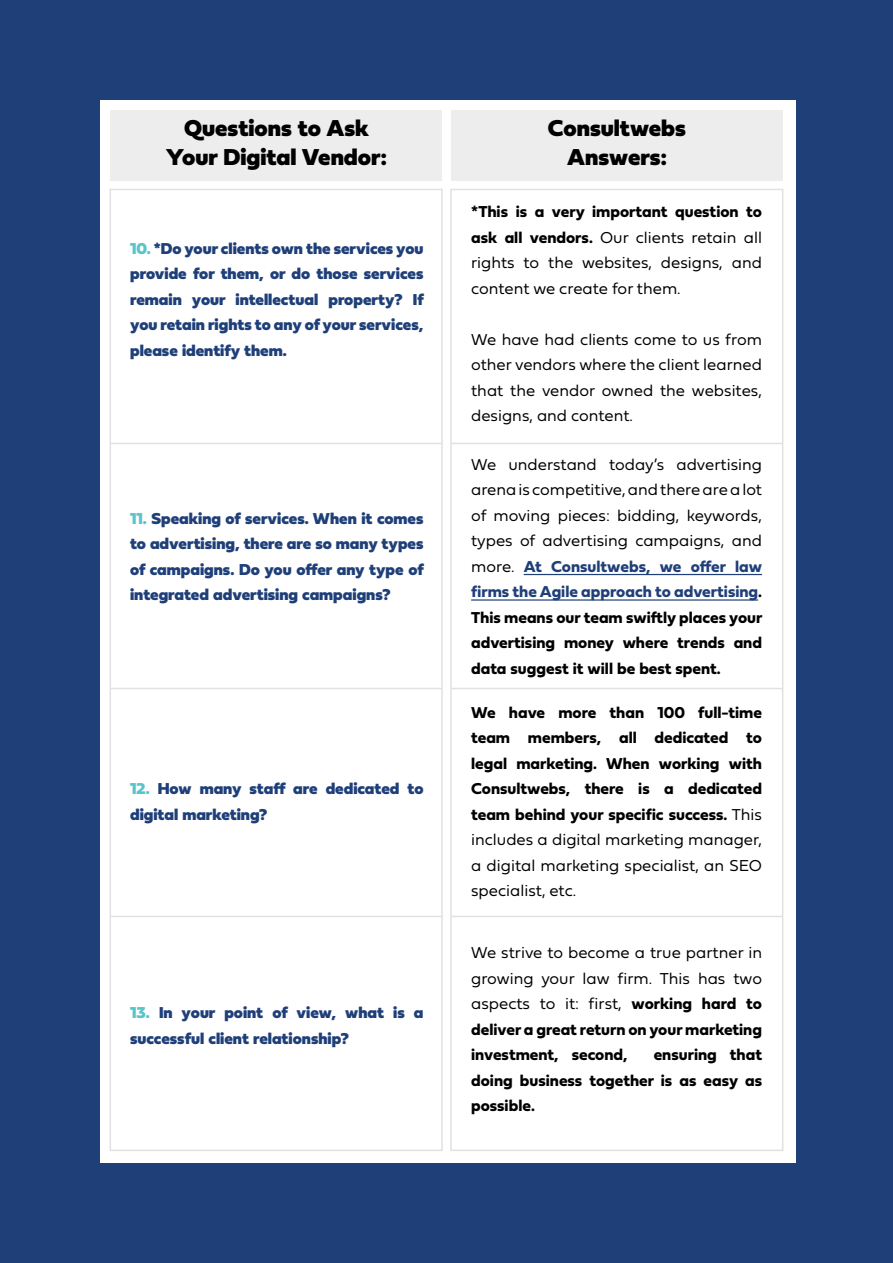
<style>
.page{position:relative;width:893px;height:1263px;background:#1f3f79}
.page>*{position:absolute;margin:0;border:0;box-sizing:border-box;transform-origin:0 0}
.t1{font:24px/28.5px "Fieldwork Geo Black";color:#000;text-align:center}
.t2{font:16.5px/25.5px "Fieldwork Geo Light";color:#000;text-align:justify}
.t3{font:16.5px/25.5px "Fieldwork Geo Bold";color:#000;text-align:justify}
.t4{font:16.5px/25.5px "Fieldwork Geo Black";color:#1f3f79;text-align:justify}
.s1{color:#59c4c9}
.s2{font-family:"Fieldwork Geo Bold"}
.s3{font-family:"Fieldwork Geo Light"}
.s4{color:#1f3f79}
</style>
<div class="page">
<div style="left:100px;top:100px;width:696px;height:1062px;background:#fff"></div>
<div style="left:110px;top:110px;width:332px;height:70px;background:#ededee"></div>
<div style="left:451px;top:110px;width:332px;height:70px;background:#ededee"></div>
<div style="left:110px;top:189px;width:333px;height:962px;border:2px solid #e0e1e2"></div>
<div style="left:450px;top:189px;width:333px;height:962px;border:2px solid #e0e1e2"></div>
<hr style="left:524px;top:574px;width:238px;height:1px;background:#1f3f79">
<hr style="left:471px;top:599px;width:287px;height:2px;background:#1f3f79">
<hr style="left:111px;top:443px;width:331px;height:1px;background:#e0e1e2">
<hr style="left:451px;top:443px;width:331px;height:1px;background:#e0e1e2">
<hr style="left:111px;top:688px;width:331px;height:1px;background:#e0e1e2">
<hr style="left:451px;top:688px;width:331px;height:1px;background:#e0e1e2">
<hr style="left:111px;top:916px;width:331px;height:1px;background:#e0e1e2">
<hr style="left:451px;top:916px;width:331px;height:1px;background:#e0e1e2">
<h1 class="t1" style="left:166px;top:112px;width:222px">Questions to Ask<br>Your Digital Vendor:</h1>
<p class="t4" style="left:130px;top:234px;width:295px"><span class="s1">10.</span> *Do your clients own the services you provide for them, or do those services remain your intellectual property? If you retain rights to any of your services, please identify them.</p>
<p class="t4" style="left:130px;top:504px;width:295px"><span class="s1">11.</span> Speaking of services. When it comes to advertising, there are so many types of campaigns. Do you offer any type of integrated advertising campaigns?</p>
<p class="t4" style="left:130px;top:774px;width:295px"><span class="s1">12.</span> How many staff are dedicated to digital marketing?</p>
<p class="t4" style="left:130px;top:998px;width:295px"><span class="s1">13.</span> In your point of view, what is a successful client relationship?</p>
<h1 class="t1" style="left:548px;top:112px;width:140px">Consultwebs<br>Answers:</h1>
<p class="t3" style="left:471px;top:198px;width:292px">*This is a very important question to</p>
<p class="t2" style="left:471px;top:224px;width:292px"><span class="s2">ask all vendors.</span> Our clients retain all rights to the websites, designs, and content we create for them.</p>
<p class="t2" style="left:471px;top:326px;width:292px">We have had clients come to us from other vendors where the client learned that the vendor owned the websites, designs, and content.</p>
<p class="t2" style="left:471px;top:451px;width:292px">We understand today’s advertising arena is competitive, and there are a lot of moving pieces: bidding, keywords, types of advertising campaigns, and</p>
<p class="t3" style="left:471px;top:553px;width:293px"><span class="s3">more.</span> <span class="s4">At Consultwebs, we offer law firms the Agile approach to advertising</span>.<br>This means our team swiftly places your advertising money where trends and data suggest it will be best spent.</p>
<p class="t3" style="left:471px;top:699px;width:292px">We have more than 100 full-time team members, all dedicated to legal marketing. When working with Consultwebs, there is a dedicated team behind your specific success. <span class="s3">This</span></p>
<p class="t2" style="left:471px;top:826px;width:292px">includes a digital marketing manager, a digital marketing specialist, an SEO specialist, etc.</p>
<p class="t2" style="left:471px;top:939px;width:292px">We strive to become a true partner in growing your law firm. This has two aspects to it: first, <span class="s2">working hard to</span></p>
<p class="t3" style="left:471px;top:1016px;width:292px">deliver a great return on your marketing investment, second,</p>
<p class="t3" style="left:471px;top:1041px;width:292px;text-indent:183px">ensuring that doing business together is as easy as possible.</p>
</div>
